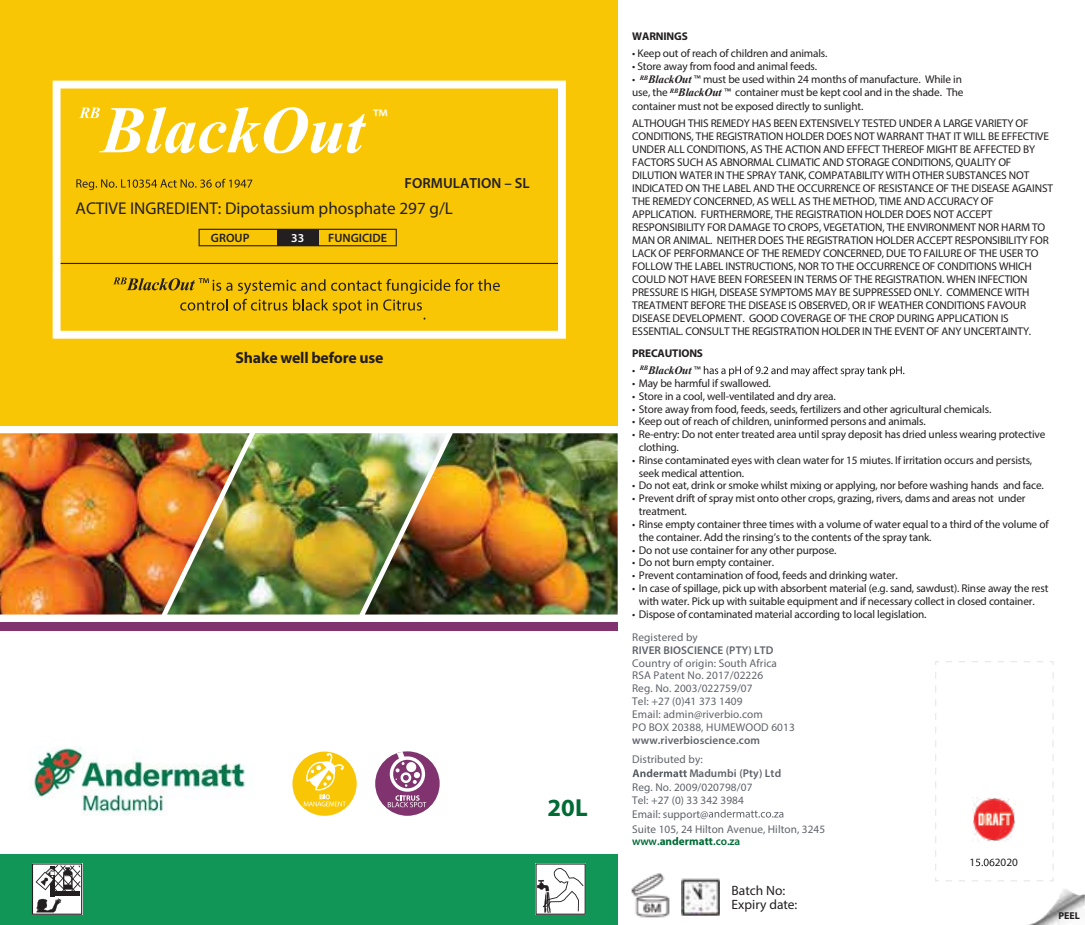
<style>
.page{position:relative;width:1085px;height:925px;background:#fff}
.page>*{position:absolute;margin:0;border:0;box-sizing:border-box;transform-origin:0 0}
.t1{font:700 24.75px "Myriad Pro";color:#006b35}
.t2{font:24.53px "Myriad Pro";color:#fff}
.t3{font:17.1px "Myriad Pro";color:#231f20}
.t4{font:700 15.75px "Myriad Pro";letter-spacing:-.015em;color:#231f20}
.t5{font:600 14.62px "Myriad Pro";color:#231f20}
.t6{font:13.5px/14px "Myriad Pro";color:#231f20}
.t7{font:600 12.15px "Myriad Pro";color:#231f20}
.t8{font:600 12.15px "Myriad Pro";color:#fff}
.t9{font:11.25px/13px "Myriad Pro";letter-spacing:-.015em;color:#231f20}
.t10{font:11.25px/12.8px "Myriad Pro";letter-spacing:.01em;color:#5f636a}
.t11{font:600 11.25px "Myriad Pro";letter-spacing:.01em;color:#5f636a}
.t12{font:700 11.25px "Myriad Pro";letter-spacing:-.015em;color:#231f20}
.t13{font:italic 700 11.25px "Times New Roman";letter-spacing:-.015em;color:#231f20}
.t14{font:11.25px "Myriad Pro";color:#221f20}
.t15{font:700 9.9px "Myriad Pro";color:#231f20}
.s1{font-family:"Times New Roman";font-weight:700;font-style:italic}
.s2{font-family:"Myriad Pro";font-weight:400;font-style:normal}
.s3{font-weight:600;color:#006b35}
.s4{font-weight:700;color:#006b35}
</style>
<div class="page">
<div style="left:0;top:0;width:617px;height:425px;background:#f9c606"></div>
<div style="left:0;top:854px;width:617px;height:71px;background:#129657"></div>
<svg style="left:32px;top:863px;width:50px;height:52px;background:#adacac"></svg>
<svg style="left:535px;top:863px;width:50px;height:52px;background:#d8d7d7"></svg>
<svg style="left:372px;top:748px;width:70px;height:70px"></svg>
<div style="left:375px;top:751px;width:64px;height:65px;background:#80336e;border-radius:50%"></div>
<svg style="left:388px;top:751px;width:39px;height:56px"></svg>
<svg style="left:289px;top:749px;width:70px;height:69px"></svg>
<div style="left:292px;top:751px;width:64px;height:65px;background:#f9c606;border-radius:50%"></div>
<svg style="left:303px;top:752px;width:43px;height:54px"></svg>
<img style="left:681px;top:879px;width:38px;height:36px">
<img style="left:631px;top:873px;width:38px;height:44px">
<svg style="left:703px;top:366px;width:201px;height:10px"></svg>
<img style="left:1028px;top:889px;width:56px;height:36px">
<svg style="left:632px;top:769px;width:54px;height:8px"></svg>
<svg style="left:708px;top:809px;width:75px;height:8px"></svg>
<img style="left:250px;top:433px;width:115px;height:181px">
<img style="left:0;top:433px;width:250px;height:181px">
<img style="left:365px;top:433px;width:252px;height:181px">
<div style="left:0;top:623px;width:617px;height:8px;background:#80336e"></div>
<svg style="left:935px;top:661px;width:118px;height:220px"></svg>
<img style="left:972px;top:798px;width:43px;height:43px">
<svg style="left:53px;top:81px;width:513px;height:258px"></svg>
<svg style="left:198px;top:229px;width:199px;height:17px"></svg>
<img style="left:30px;top:746px;width:216px;height:69px">
<h2 class="t2" style="left:372px;top:102px;width:17px">™</h2>
<h3 class="t5" style="left:404px;top:174px;width:127px">FORMULATION – SL</h3>
<h3 class="t3" style="left:75px;top:197px;width:379px">ACTIVE INGREDIENT: Dipotassium phosphate 297 g/L</h3>
<p class="t7" style="left:211px;top:230px;width:40px">GROUP</p>
<p class="t8" style="left:291px;top:230px;width:15px">33</p>
<p class="t7" style="left:328px;top:230px;width:60px">FUNGICIDE</p>
<h3 class="t4" style="left:235px;top:348px;width:149px">Shake well before use</h3>
<h1 class="t1" style="left:547px;top:791px;width:42px">20L</h1>
<p class="t12" style="left:632px;top:29px;width:57px">WARNINGS</p>
<p class="t9" style="left:632px;top:47px;width:197px">• Keep out of reach of children and animals.</p>
<p class="t9" style="left:632px;top:60px;width:186px">• Store away from food and animal feeds.</p>
<p class="t9" style="left:632px;top:73px;width:333px">• <sup>RB</sup><span class="s1">BlackOut</span> ™ must be used within 24 months of manufacture. While in use, the <sup>RB</sup><span class="s1">BlackOut</span> ™ container must be kept cool and in the shade. The container must not be exposed directly to sunlight.</p>
<p class="t9" style="left:632px;top:116px;width:422px">ALTHOUGH THIS REMEDY HAS BEEN EXTENSIVELY TESTED UNDER A LARGE VARIETY OF CONDITIONS, THE REGISTRATION HOLDER DOES NOT WARRANT THAT IT WILL BE EFFECTIVE UNDER ALL CONDITIONS, AS THE ACTION AND EFFECT THEREOF MIGHT BE AFFECTED BY FACTORS SUCH AS ABNORMAL CLIMATIC AND STORAGE CONDITIONS, QUALITY OF DILUTION WATER IN THE SPRAY TANK, COMPATABILITY WITH OTHER SUBSTANCES NOT INDICATED ON THE LABEL AND THE OCCURRENCE OF RESISTANCE OF THE DISEASE AGAINST THE REMEDY CONCERNED, AS WELL AS THE METHOD, TIME AND ACCURACY OF APPLICATION. FURTHERMORE, THE REGISTRATION HOLDER DOES NOT ACCEPT RESPONSIBILITY FOR DAMAGE TO CROPS, VEGETATION, THE ENVIRONMENT NOR HARM TO MAN OR ANIMAL. NEITHER DOES THE REGISTRATION HOLDER ACCEPT RESPONSIBILITY FOR LACK OF PERFORMANCE OF THE REMEDY CONCERNED, DUE TO FAILURE OF THE USER TO FOLLOW THE LABEL INSTRUCTIONS, NOR TO THE OCCURRENCE OF CONDITIONS WHICH COULD NOT HAVE BEEN FORESEEN IN TERMS OF THE REGISTRATION. WHEN INFECTION PRESSURE IS HIGH, DISEASE SYMPTOMS MAY BE SUPPRESSED ONLY. COMMENCE WITH TREATMENT BEFORE THE DISEASE IS OBSERVED, OR IF WEATHER CONDITIONS FAVOUR DISEASE DEVELOPMENT. GOOD COVERAGE OF THE CROP DURING APPLICATION IS ESSENTIAL. CONSULT THE REGISTRATION HOLDER IN THE EVENT OF ANY UNCERTAINTY.</p>
<p class="t12" style="left:632px;top:346px;width:72px">PRECAUTIONS</p>
<p class="t13" style="left:632px;top:362px;width:70px"><span class="s2">•</span> <sup>RB</sup>BlackOut <span class="s2">™</span></p>
<p class="t9" style="left:632px;top:376px;width:140px">• May be harmful if swallowed.</p>
<p class="t9" style="left:632px;top:389px;width:205px">• Store in a cool, well-ventilated and dry area.</p>
<p class="t9" style="left:632px;top:402px;width:360px">• Store away from food, feeds, seeds, fertilizers and other agricultural chemicals.</p>
<p class="t9" style="left:632px;top:415px;width:295px">• Keep out of reach of children, uninformed persons and animals.</p>
<p class="t9" style="left:638px;top:428px;width:408px;text-indent:-7px">• Re-entry: Do not enter treated area until spray deposit has dried unless wearing protective clothing.</p>
<p class="t9" style="left:638px;top:453px;width:395px;text-indent:-7px">• Rinse contaminated eyes with clean water for 15 miutes. If irritation occurs and persists, seek medical attention.</p>
<p class="t9" style="left:632px;top:479px;width:413px">• Do not eat, drink or smoke whilst mixing or applying, nor before washing hands and face.</p>
<p class="t9" style="left:638px;top:492px;width:388px;text-indent:-7px">• Prevent drift of spray mist onto other crops, grazing, rivers, dams and areas not under treatment.</p>
<p class="t9" style="left:638px;top:518px;width:411px;text-indent:-7px">• Rinse empty container three times with a volume of water equal to a third of the volume of the container. Add the rinsing’s to the contents of the spray tank.</p>
<p class="t9" style="left:632px;top:543px;width:206px">• Do not use container for any other purpose.</p>
<p class="t9" style="left:632px;top:556px;width:143px">• Do not burn empty container.</p>
<p class="t9" style="left:632px;top:569px;width:267px">• Prevent contamination of food, feeds and drinking water.</p>
<p class="t9" style="left:638px;top:582px;width:411px;text-indent:-7px">• In case of spillage, pick up with absorbent material (e.g. sand, sawdust). Rinse away the rest with water. Pick up with suitable equipment and if necessary collect in closed container.</p>
<p class="t9" style="left:632px;top:607px;width:295px">• Dispose of contaminated material according to local legislation.</p>
<p class="t10" style="left:632px;top:630px;width:67px">Registered by</p>
<p class="t11" style="left:632px;top:643px;width:143px">RIVER BIOSCIENCE (PTY) LTD</p>
<p class="t10" style="left:632px;top:656px;width:164px">Country of origin: South Africa<br>RSA Patent No. 2017/02226<br>Reg. No. 2003/022759/07<br>Tel: +27 (0)41 373 1409<br>Email: admin@riverbio.com<br>PO BOX 20388, HUMEWOOD 6013</p>
<p class="t11" style="left:632px;top:733px;width:129px">www.riverbioscience.com</p>
<p class="t10" style="left:632px;top:753px;width:72px">Distributed by:</p>
<p class="t11" style="left:689px;top:766px;width:93px">Madumbi (Pty) Ltd</p>
<p class="t10" style="left:632px;top:780px;width:122px;line-height:13.5px">Reg. No. 2009/020798/07<br>Tel: +27 (0) 33 342 3984<br>Email: support@</p>
<p class="t10" style="left:632px;top:823px;width:194px;line-height:12.2px">Suite 105, 24 Hilton Avenue, Hilton, 3245 <span class="s3">www.</span><span class="s4">andermatt</span><span class="s3">.co.za</span></p>
<p class="t6" style="left:731px;top:883px;width:67px">Batch No:<br>Expiry date:</p>
<p class="t14" style="left:969px;top:855px;width:7px">1</p>
<p class="t14" style="left:994px;top:855px;width:25px">2020</p>
<p class="t15" style="left:1058px;top:909px;width:23px">PEEL</p>
</div>
